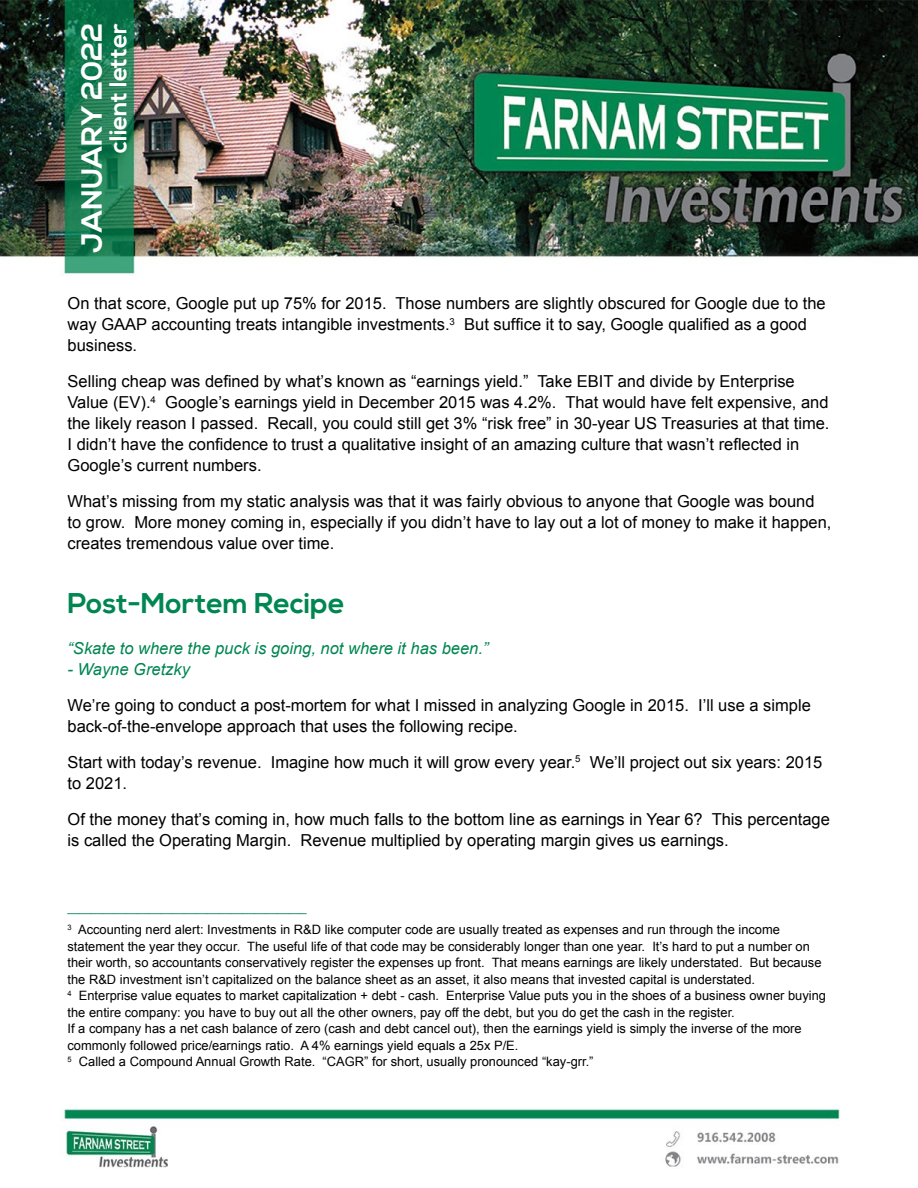
<style>
.page{position:relative;width:918px;height:1188px;background:#fff}
.page>*{position:absolute;margin:0;border:0;box-sizing:border-box;transform-origin:0 0}
.t1{font:700 29.1px "Nexa";color:#fff}
.t2{font:700 28.5px "Nexa";color:#008651}
.t3{font:700 24.45px "Nexa";color:#fff}
.t4{font:16.5px/21px "Arial";color:#000}
.t5{font:italic 16.5px "Arial";color:#008651}
.t6{font:12.9px/16.5px "Arial";color:#000}
.t7{font:10.5px "Arial";color:#008651}
</style>
<div class="page">
<img style="left:0;top:0;width:918px;height:276px">
<img style="left:62px;top:1108px;width:778px;height:60px">
<h1 class="t1" style="left:75px;top:253px;width:231px;rotate:-90deg">JANUARY 2022</h1>
<h3 class="t3" style="left:104px;top:153px;width:131px;rotate:-90deg">client letter</h3>
<p class="t4" style="left:67px;top:293px;width:760px">On that score, Google put up 75% for 2015. Those numbers are slightly obscured for Google due to the way GAAP accounting treats intangible investments.<sup>3</sup> But suffice it to say, Google qualified as a good business.</p>
<p class="t4" style="left:67px;top:371px;width:764px">Selling cheap was defined by what’s known as “earnings yield.” Take EBIT and divide by Enterprise Value (EV).<sup>4</sup> Google’s earnings yield in December 2015 was 4.2%. That would have felt expensive, and the likely reason I passed. Recall, you could still get 3% “risk free” in 30-year US Treasuries at that time.<br>I didn’t have the confidence to trust a qualitative insight of an amazing culture that wasn’t reflected in Google’s current numbers.</p>
<p class="t4" style="left:68px;top:491px;width:765px">What’s missing from my static analysis was that it was fairly obvious to anyone that Google was bound to grow. More money coming in, especially if you didn’t have to lay out a lot of money to make it happen, creates tremendous value over time.</p>
<h2 class="t2" style="left:68px;top:587px;width:279px">Post-Mortem Recipe</h2>
<p class="t5" style="left:68px;top:637px;width:422px">“Skate to where the puck is going, not where it has been.”</p>
<p class="t5" style="left:68px;top:658px;width:124px">- Wayne Gretzky</p>
<p class="t4" style="left:68px;top:695px;width:745px">We’re going to conduct a post-mortem for what I missed in analyzing Google in 2015. I’ll use a simple back-of-the-envelope approach that uses the following recipe.</p>
<p class="t4" style="left:68px;top:752px;width:756px">Start with today’s revenue. Imagine how much it will grow every year.<sup>5</sup> We’ll project out six years: 2015 to 2021.</p>
<p class="t4" style="left:68px;top:809px;width:764px">Of the money that’s coming in, how much falls to the bottom line as earnings in Year 6? This percentage is called the Operating Margin. Revenue multiplied by operating margin gives us earnings.</p>
<p class="t7" style="left:68px;top:901px;width:241px">_________________________________________</p>
<p class="t6" style="left:68px;top:922px;width:760px"><sup>3</sup> Accounting nerd alert: Investments in R&amp;D like computer code are usually treated as expenses and run through the income statement the year they occur. The useful life of that code may be considerably longer than one year. It’s hard to put a number on their worth, so accountants conservatively register the expenses up front. That means earnings are likely understated. But because the R&amp;D investment isn’t capitalized on the balance sheet as an asset, it also means that invested capital is understated.<br><sup>4</sup> Enterprise value equates to market capitalization + debt - cash. Enterprise Value puts you in the shoes of a business owner buying the entire company: you have to buy out all the other owners, pay off the debt, but you do get the cash in the register.<br>If a company has a net cash balance of zero (cash and debt cancel out), then the earnings yield is simply the inverse of the more commonly followed price/earnings ratio. A 4% earnings yield equals a 25x P/E.<br><sup>5</sup> Called a Compound Annual Growth Rate. “CAGR” for short, usually pronounced “kay-grr.”</p>
</div>
